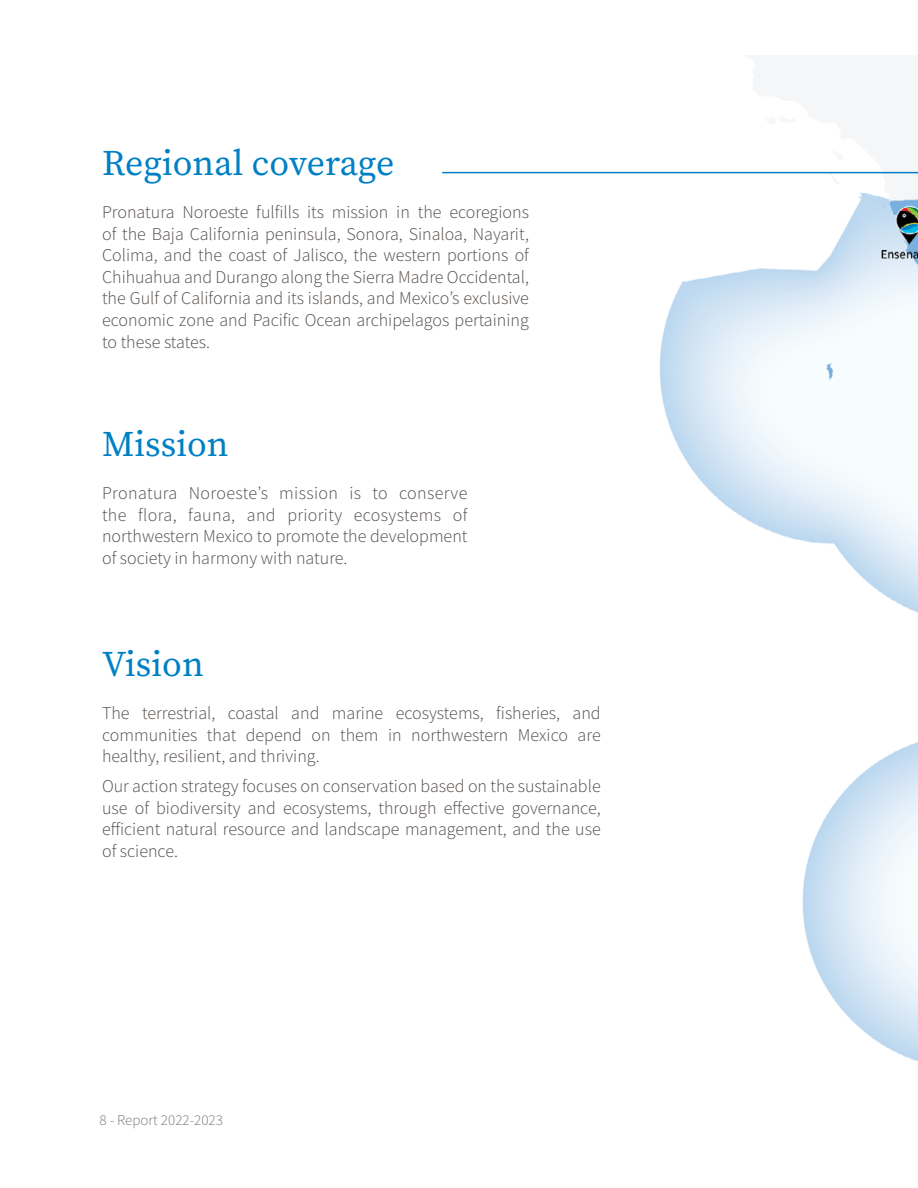
<style>
.page{position:relative;width:918px;height:1188px;background:#fff}
.page>*{position:absolute;margin:0;border:0;box-sizing:border-box;transform-origin:0 0}
.t1{font:36px "Source Serif Variable";color:#0080c4}
.t2{font:18px/21.6px "Source Sans Variable";color:#524c48;text-align:justify}
.t3{font:15px "Source Sans Variable";color:#7e7875}
</style>
<div class="page">
<img style="left:635px;top:55px;width:283px;height:1006px">
<hr style="left:442px;top:172px;width:476px;height:1px;background:#0080c4">
<h1 class="t1" style="left:102px;top:139px;width:294px">Regional coverage</h1>
<p class="t2" style="left:102px;top:201px;width:429px">Pronatura Noroeste fulfills its mission in the ecoregions of the Baja California peninsula, Sonora, Sinaloa, Nayarit, Colima, and the coast of Jalisco, the western portions of Chihuahua and Durango along the Sierra Madre Occidental, the Gulf of California and its islands, and Mexico’s exclusive economic zone and Pacific Ocean archipelagos pertaining to these states.</p>
<h1 class="t1" style="left:102px;top:420px;width:128px">Mission</h1>
<p class="t2" style="left:102px;top:482px;width:367px">Pronatura Noroeste’s mission is to conserve the flora, fauna, and priority ecosystems of northwestern Mexico to promote the development of society in harmony with nature.</p>
<h1 class="t1" style="left:102px;top:640px;width:103px">Vision</h1>
<p class="t2" style="left:102px;top:702px;width:500px">The terrestrial, coastal and marine ecosystems, fisheries, and communities that depend on them in northwestern Mexico are healthy, resilient, and thriving.</p>
<p class="t2" style="left:102px;top:776px;width:500px">Our action strategy focuses on conservation based on the sustainable use of biodiversity and ecosystems, through effective governance, efficient natural resource and landscape management, and the use of science.</p>
<p class="t3" style="left:99px;top:1111px;width:125px">8 - Report 2022-2023</p>
</div>
